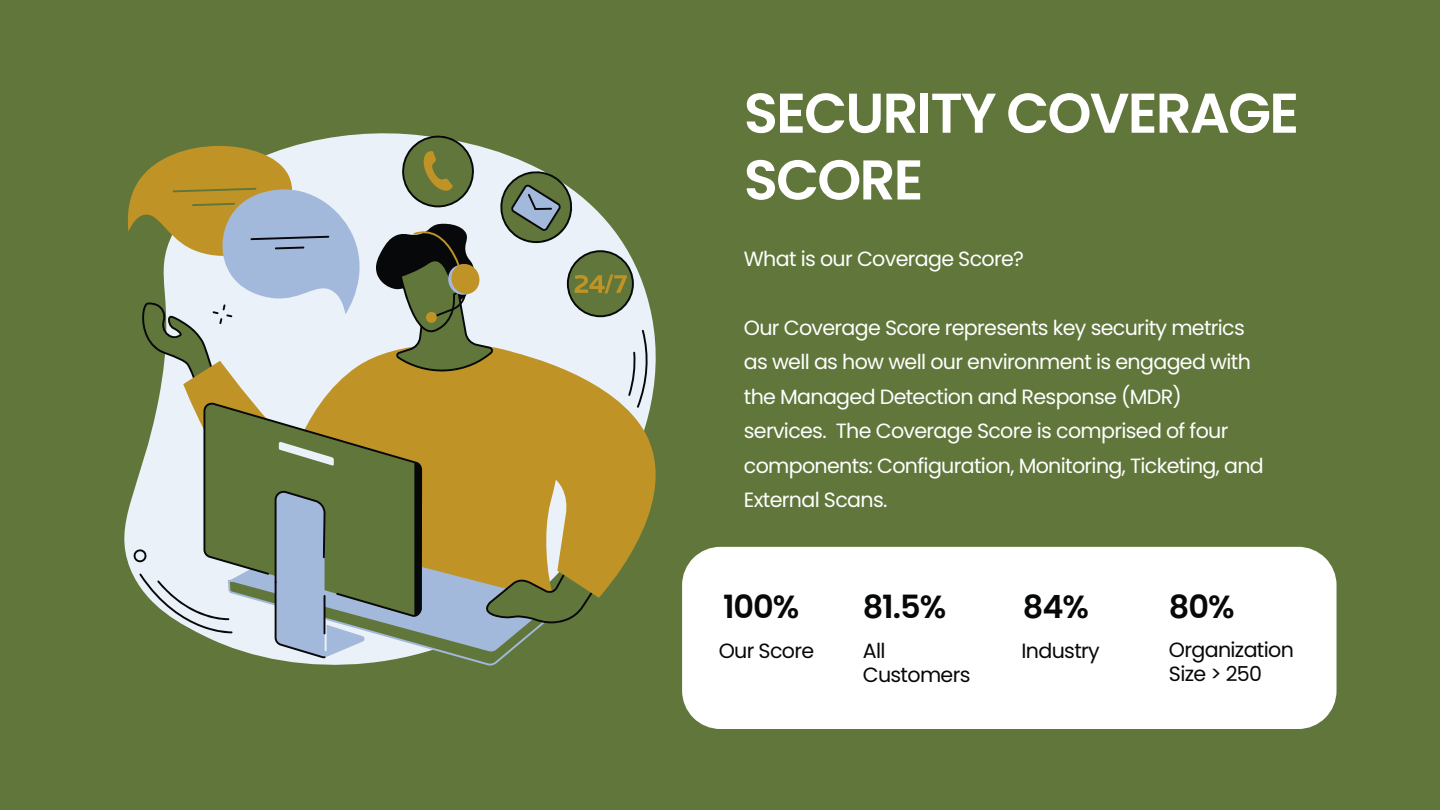
<style>
.page{position:relative;width:1440px;height:810px;background:#60763a}
.page>*{position:absolute;margin:0;border:0;box-sizing:border-box;transform-origin:0 0}
.t1{font:600 56px/66.8px "Poppins";letter-spacing:-.03em;color:#fff}
.t2{font:600 32px "Poppins";letter-spacing:-.03em;color:#070809}
.t3{font:20.6px/34.5px "Poppins";letter-spacing:-.03em;color:#fff}
.t4{font:20.6px/24px "Poppins";letter-spacing:-.03em;color:#070809}
</style>
<div class="page">
<svg style="left:127px;top:134px;width:529px;height:532px"></svg>
<div style="left:682px;top:547px;width:655px;height:182px;background:#fff"></div>
<p class="t1" style="left:744px;top:80px;width:557px">SECURITY COVERAGE<br>SCORE</p>
<p class="t3" style="left:744px;top:241px;width:282px">What is our Coverage Score?</p>
<h2 class="t3" style="left:744px;top:310px;width:522px">Our Coverage Score represents key security metrics as well as how well our environment is engaged with the Managed Detection and Response (MDR) services. The Coverage Score is comprised of four components: Configuration, Monitoring, Ticketing, and External Scans.</h2>
<h2 class="t2" style="left:723px;top:584px;width:78px">100%</h2>
<p class="t2" style="left:1023px;top:584px;width:68px">84%</p>
<h2 class="t2" style="left:1169px;top:584px;width:67px">80%</h2>
<h2 class="t2" style="left:863px;top:584px;width:85px">81.5%</h2>
<h1 class="t4" style="left:719px;top:639px;width:97px">Our Score</h1>
<p class="t4" style="left:1022px;top:639px;width:80px">Industry</p>
<p class="t4" style="left:1169px;top:637px;width:126px">Organization<br>Size &gt; 250</p>
<p class="t4" style="left:863px;top:639px;width:109px">All<br>Customers</p>
</div>
